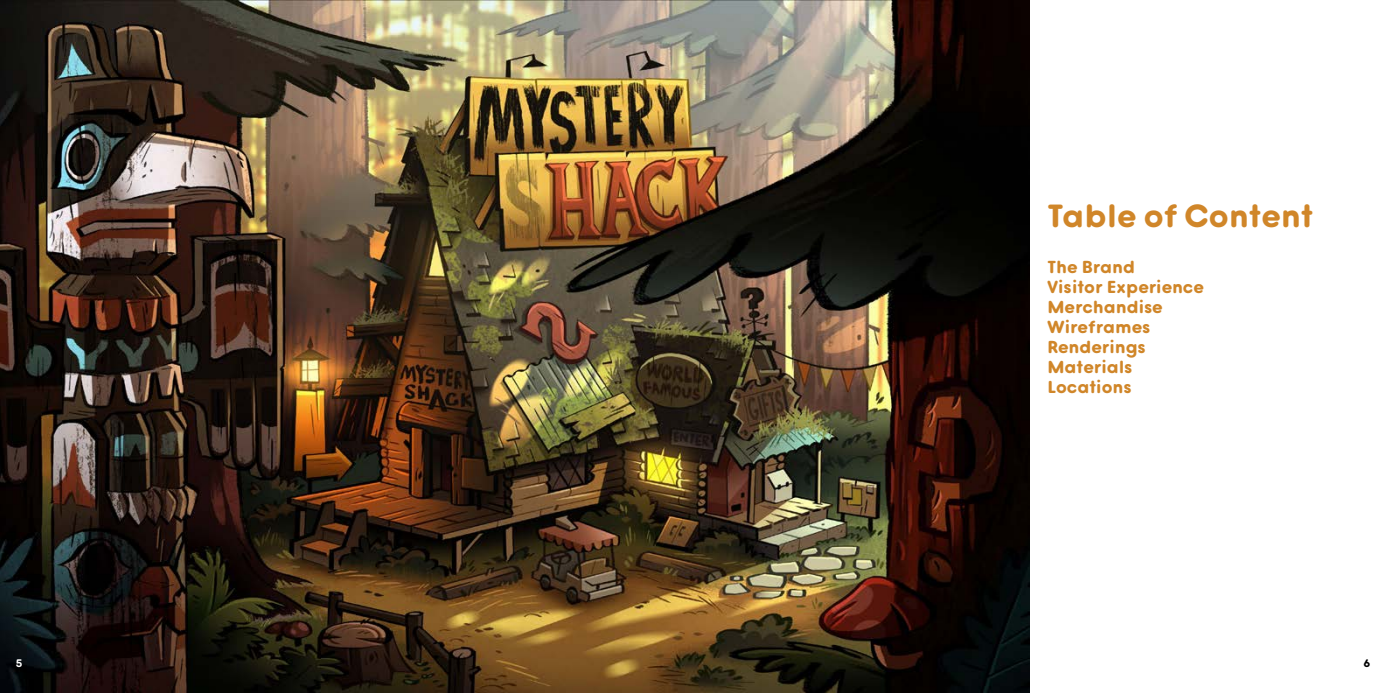
<style>
.page{position:relative;width:1386px;height:693px;background:#fff}
.page>*{position:absolute;margin:0;border:0;box-sizing:border-box;transform-origin:0 0}
.t1{font:600 30.62px "Bauhaus Goji Display";color:#d08629}
.t2{font:600 16.62px/19.9px "Bauhaus Goji Display";color:#d08629}
.t3{font:600 10.5px "Bauhaus Goji Display";color:#fff}
.t4{font:600 10.5px "Bauhaus Goji Display";color:#000}
</style>
<div class="page">
<img style="left:0;top:0;width:1030px;height:693px">
<h1 class="t1" style="left:1047px;top:192px;width:268px">Table of Content</h1>
<p class="t2" style="left:1047px;top:256px;width:158px">The Brand<br>Visitor Experience<br>Merchandise<br>Wireframes<br>Renderings<br>Materials<br>Locations</p>
<p class="t3" style="left:16px;top:655px;width:8px">5</p>
<p class="t4" style="left:1363px;top:655px;width:8px">6</p>
</div>
